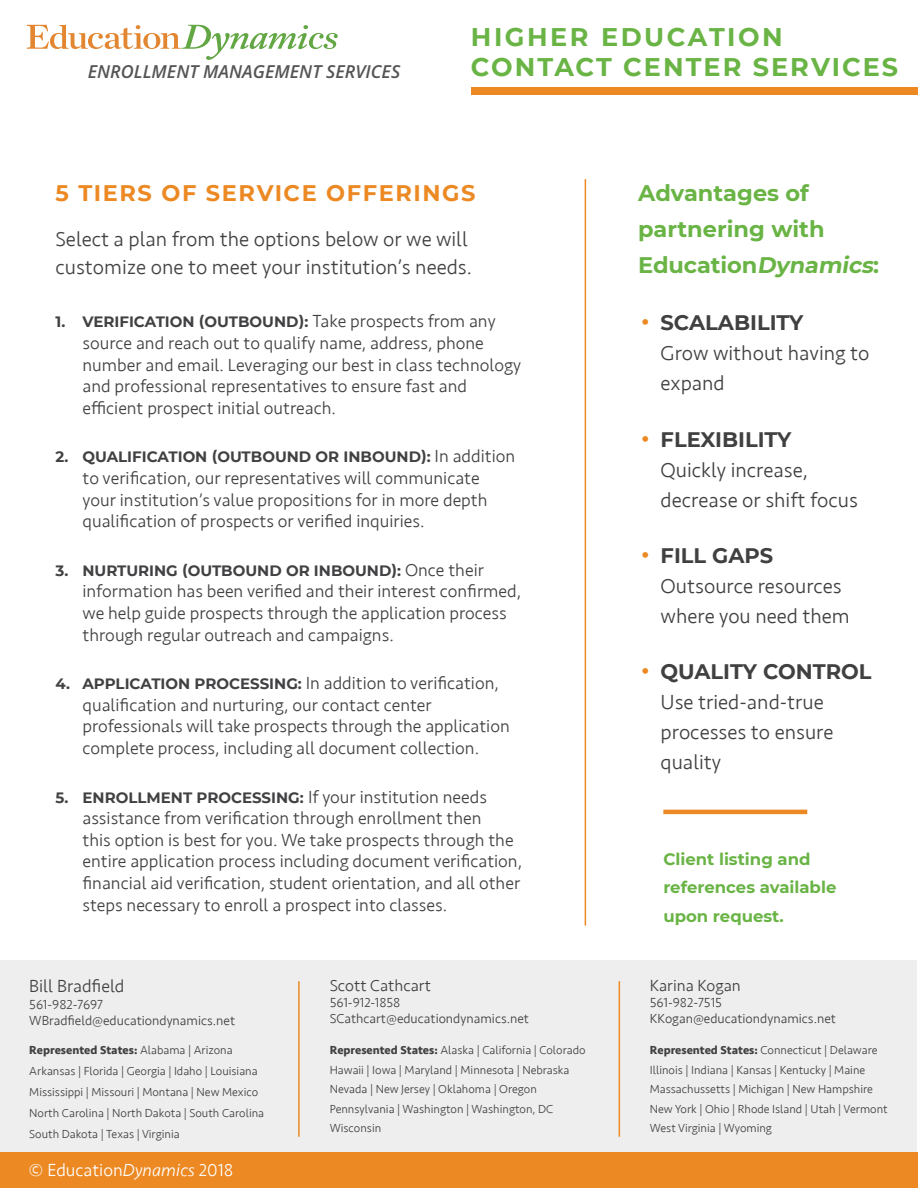
<style>
.page{position:relative;width:918px;height:1188px;background:#fff}
.page>*{position:absolute;margin:0;border:0;box-sizing:border-box;transform-origin:0 0}
.t1{font:700 25.5px "Montserrat";letter-spacing:.08em;color:#69b445}
.t2{font:700 25.5px "Montserrat";letter-spacing:.1em;color:#69b445}
.t3{font:700 22.5px/36px "Montserrat";color:#69b445}
.t4{font:700 22.5px "Montserrat";letter-spacing:.07em;color:#ec8923}
.t5{font:300 21px/30px "Seravek";color:#404041}
.t6{font:300 21px/28.5px "Seravek";color:#434243}
.t7{font:700 21px "Montserrat";color:#404041}
.t8{font:300 18px/21.6px "Seravek";color:#414042}
.t9{font:300 18px "Seravek";color:#fff}
.t10{font:italic 600 17.85px "Open Sans";color:#555}
.t11{font:700 16.5px/28.5px "Montserrat";color:#69b445}
.t12{font:300 16.5px "Seravek";color:#414042}
.t13{font:700 15px "Montserrat";color:#414042}
.t14{font:300 13.5px/16.2px "Seravek";color:#414042}
.t15{font:300 12px/19.5px "Seravek";color:#414042}
.s1{font-family:"Seravek";font-weight:300;font-size:18px}
.s2{font-family:"Montserrat";font-weight:700;font-size:15px}
.s3{font-weight:700}
.s4{font-style:italic}
.s5{font-size:22.5px;color:#ec8923}
</style>
<div class="page">
<div style="left:472px;top:87px;width:446px;height:7px;background:#ec8923"></div>
<svg style="left:27px;top:25px;width:311px;height:35px"></svg>
<div style="left:0;top:960px;width:916px;height:202px;background:#eee"></div>
<hr style="left:585px;top:179px;width:1px;height:747px;background:#ec8923">
<hr style="left:663px;top:810px;width:144px;height:4px;background:#ec8923">
<div style="left:0;top:1153px;width:918px;height:35px;background:#ec8923"></div>
<hr style="left:298px;top:981px;width:2px;height:156px;background:#ec8923">
<hr style="left:619px;top:981px;width:1px;height:156px;background:#ec8923">
<h1 class="t2" style="left:471px;top:18px;width:314px">HIGHER EDUCATION</h1>
<p class="t10" style="left:88px;top:59px;width:314px">ENROLLMENT MANAGEMENT SERVICES</p>
<h1 class="t1" style="left:471px;top:49px;width:429px">CONTACT CENTER SERVICES</h1>
<p class="t4" style="left:56px;top:177px;width:422px">5 TIERS OF SERVICE OFFERINGS</p>
<p class="t6" style="left:56px;top:225px;width:418px">Select a plan from the options below or we will customize one to meet your institution’s needs.</p>
<p class="t13" style="left:56px;top:311px;width:442px">1. VERIFICATION (OUTBOUND): <span class="s1">Take prospects from any</span></p>
<p class="t8" style="left:83px;top:333px;width:440px">source and reach out to qualify name, address, phone number and email. Leveraging our best in class technology and professional representatives to ensure fast and efficient prospect initial outreach.</p>
<p class="t13" style="left:56px;top:446px;width:461px">2. QUALIFICATION (OUTBOUND OR INBOUND): <span class="s1">In addition</span></p>
<p class="t8" style="left:82px;top:468px;width:406px">to verification, our representatives will communicate your institution’s value propositions for in more depth qualification of prospects or verified inquiries.</p>
<p class="t13" style="left:56px;top:560px;width:430px">3. NURTURING (OUTBOUND OR INBOUND): <span class="s1">Once their</span></p>
<p class="t8" style="left:82px;top:581px;width:440px">information has been verified and their interest confirmed, we help guide prospects through the application process through regular outreach and campaigns.</p>
<p class="t8" style="left:82px;top:673px;width:429px;text-indent:-27px"><span class="s2">4. APPLICATION PROCESSING:</span> In addition to verification, qualification and nurturing, our contact center professionals will take prospects through the application complete process, including all document collection.</p>
<p class="t13" style="left:56px;top:787px;width:433px">5. ENROLLMENT PROCESSING: <span class="s1">If your institution needs</span></p>
<p class="t8" style="left:83px;top:808px;width:441px">assistance from verification through enrollment then<br>this option is best for you. We take prospects through the entire application process including document verification, financial aid verification, student orientation, and all other steps necessary to enroll a prospect into classes.</p>
<p class="t8" style="left:29px;top:976px;width:97px">Bill Bradfield</p>
<p class="t14" style="left:29px;top:996px;width:207px">561-982-7697<br>WBradfield@educationdynamics.net</p>
<p class="t15" style="left:29px;top:1040px;width:236px;line-height:21px"><span class="s3">Represented States:</span> Alabama | Arizona Arkansas | Florida | Georgia | Idaho | Louisiana Mississippi | Missouri | Montana | New Mexico North Carolina | North Dakota | South Carolina South Dakota | Texas | Virginia</p>
<p class="t9" style="left:29px;top:1159px;width:206px">© Education<span class="s4">Dynamics</span> 2018</p>
<p class="t12" style="left:330px;top:976px;width:103px">Scott Cathcart</p>
<p class="t14" style="left:330px;top:995px;width:201px">561-912-1858<br>SCathcart@educationdynamics.net</p>
<p class="t15" style="left:330px;top:1041px;width:257px"><span class="s3">Represented States:</span> Alaska | California | Colorado Hawaii | Iowa | Maryland | Minnesota | Nebraska Nevada | New Jersey | Oklahoma | Oregon Pennsylvania | Washington | Washington, DC Wisconsin</p>
<p class="t3" style="left:638px;top:174px;width:242px">Advantages of partnering with<br>Education<span class="s4">Dynamics</span>:</p>
<p class="t7" style="left:641px;top:308px;width:164px"><span class="s5">•</span> SCALABILITY</p>
<p class="t5" style="left:661px;top:339px;width:210px">Grow without having to expand</p>
<p class="t7" style="left:641px;top:424px;width:152px"><span class="s5">•</span> FLEXIBILITY</p>
<p class="t5" style="left:661px;top:455px;width:199px">Quickly increase, decrease or shift focus</p>
<p class="t7" style="left:641px;top:540px;width:134px"><span class="s5">•</span> FILL GAPS</p>
<p class="t5" style="left:661px;top:571px;width:191px">Outsource resources where you need them</p>
<p class="t7" style="left:641px;top:657px;width:232px"><span class="s5">•</span> QUALITY CONTROL</p>
<p class="t5" style="left:661px;top:687px;width:174px">Use tried-and-true processes to ensure quality</p>
<p class="t11" style="left:663px;top:844px;width:175px">Client listing and references available upon request.</p>
<p class="t12" style="left:650px;top:976px;width:93px">Karina Kogan</p>
<p class="t14" style="left:650px;top:995px;width:188px">561-982-7515<br>KKogan@educationdynamics.net</p>
<p class="t15" style="left:650px;top:1041px;width:239px"><span class="s3">Represented States:</span> Connecticut | Delaware Illinois | Indiana | Kansas | Kentucky | Maine Massachussetts | Michigan | New Hampshire New York | Ohio | Rhode Island | Utah | Vermont West Virginia | Wyoming</p>
</div>
